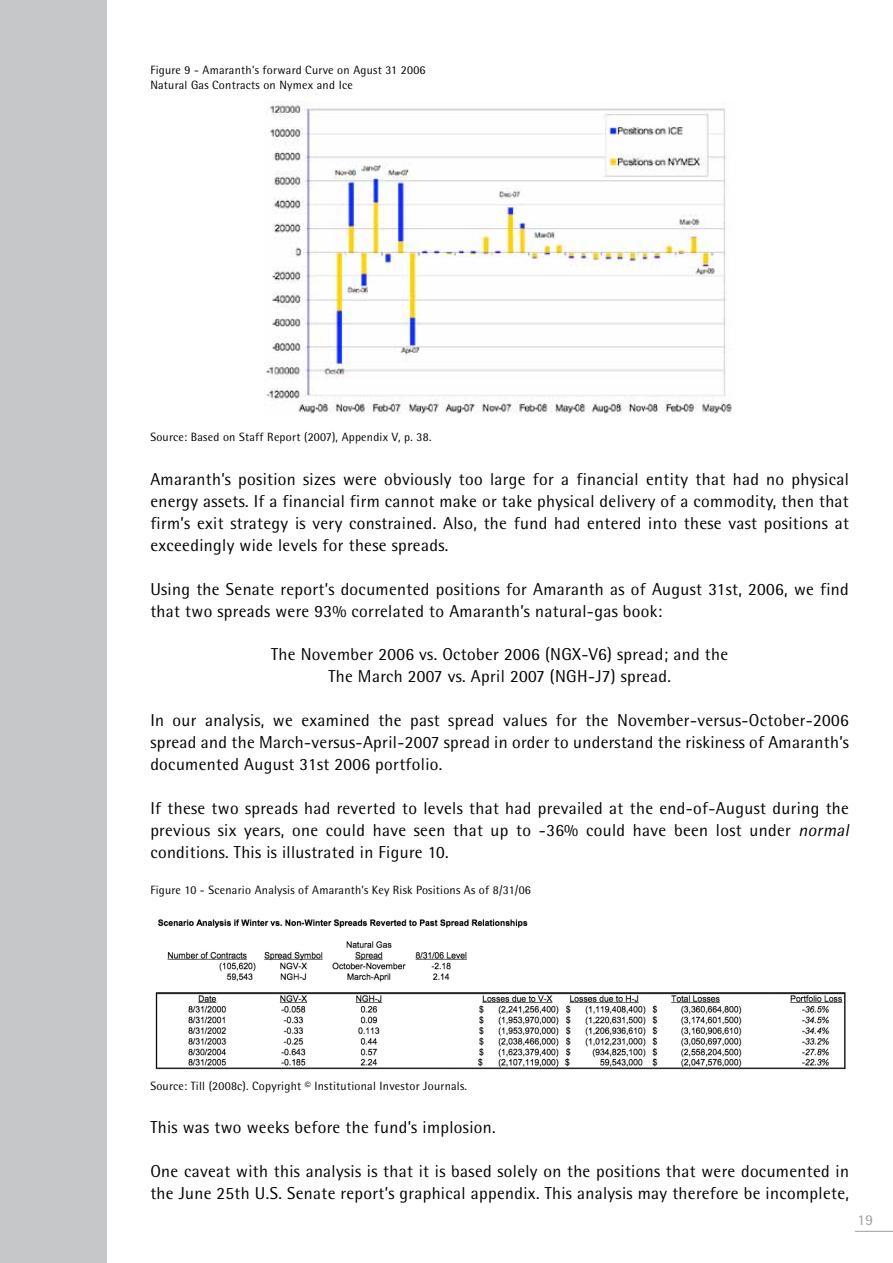
<style>
.page{position:relative;width:893px;height:1263px;background:#fff}
.page>*{position:absolute;margin:0;border:0;box-sizing:border-box;transform-origin:0 0}
.t1{font:17.25px/21.9px "Rotis Semi Sans";letter-spacing:.02em;color:#000}
.t2{font:15px "Rotis Semi Sans";color:#9c9e9f}
.t3{font:12px/15px "Rotis Semi Sans";letter-spacing:.02em;color:#000}
.s1{font-style:italic}
</style>
<div class="page">
<div style="left:0;top:0;width:106px;height:1263px;background:#c6c7c8"></div>
<img style="left:264px;top:102px;width:468px;height:312px">
<img style="left:155px;top:919px;width:691px;height:151px">
<hr style="left:855px;top:1231px;width:38px;height:1px;background:#9c9e9f">
<p class="t3" style="left:150px;top:63px;width:277px">Figure 9 - Amaranth's forward Curve on Agust 31 2006<br>Natural Gas Contracts on Nymex and Ice</p>
<p class="t3" style="left:150px;top:430px;width:283px">Source: Based on Staff Report (2007), Appendix V, p. 38.</p>
<p class="t1" style="left:150px;top:468px;width:700px;text-align:justify">Amaranth’s position sizes were obviously too large for a financial entity that had no physical energy assets. If a financial firm cannot make or take physical delivery of a commodity, then that firm’s exit strategy is very constrained. Also, the fund had entered into these vast positions at exceedingly wide levels for these spreads.</p>
<p class="t1" style="left:150px;top:578px;width:700px">Using the Senate report’s documented positions for Amaranth as of August 31st, 2006, we find that two spreads were 93% correlated to Amaranth’s natural-gas book:</p>
<p class="t1" style="left:271px;top:643px;width:459px;text-align:center">The November 2006 vs. October 2006 (NGX-V6) spread; and the<br>The March 2007 vs. April 2007 (NGH-J7) spread.</p>
<p class="t1" style="left:150px;top:709px;width:700px;text-align:justify">In our analysis, we examined the past spread values for the November-versus-October-2006 spread and the March-versus-April-2007 spread in order to understand the riskiness of Amaranth’s documented August 31st 2006 portfolio.</p>
<p class="t1" style="left:150px;top:797px;width:704px">If these two spreads had reverted to levels that had prevailed at the end-of-August during the previous six years, one could have seen that up to -36% could have been lost under <span class="s1">normal </span>conditions. This is illustrated in Figure 10.</p>
<p class="t3" style="left:150px;top:883px;width:382px">Figure 10 - Scenario Analysis of Amaranth’s Key Risk Positions As of 8/31/06</p>
<p class="t3" style="left:150px;top:1078px;width:318px">Source: Till (2008c). Copyright © Institutional Investor Journals.</p>
<p class="t1" style="left:150px;top:1116px;width:347px">This was two weeks before the fund’s implosion.</p>
<p class="t1" style="left:150px;top:1160px;width:700px">One caveat with this analysis is that it is based solely on the positions that were documented in the June 25th U.S. Senate report’s graphical appendix. This analysis may therefore be incomplete,</p>
<p class="t2" style="left:858px;top:1211px;width:17px">19</p>
</div>
